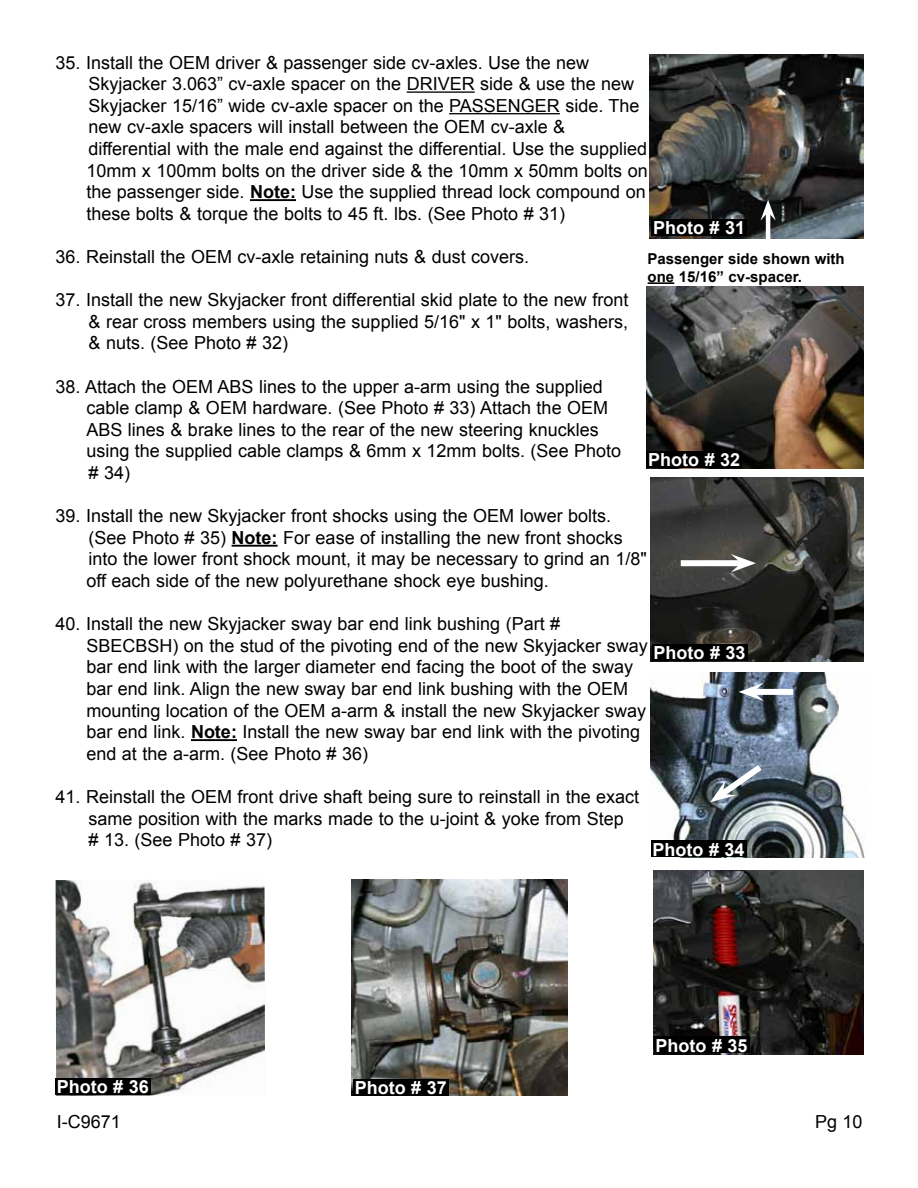
<style>
.page{position:relative;width:918px;height:1188px;background:#fff}
.page>*{position:absolute;margin:0;border:0;box-sizing:border-box;transform-origin:0 0}
.t1{font:18px/21.6px "Arial";color:#000}
.t2{font:700 18px "Arial";color:#fff}
.t3{font:700 15px/18px "Arial";color:#000}
.s1{font-weight:700}
</style>
<div class="page">
<hr style="left:407px;top:91px;width:68px;height:2px;background:#000">
<hr style="left:449px;top:113px;width:111px;height:1px;background:#000">
<hr style="left:250px;top:199px;width:46px;height:2px;background:#000">
<hr style="left:232px;top:545px;width:46px;height:2px;background:#000">
<hr style="left:191px;top:739px;width:46px;height:2px;background:#000">
<img style="left:649px;top:54px;width:214px;height:184px">
<div style="left:652px;top:220px;width:95px;height:16px;background:#000"></div>
<img style="left:650px;top:478px;width:214px;height:184px">
<div style="left:652px;top:644px;width:95px;height:17px;background:#000"></div>
<img style="left:654px;top:870px;width:210px;height:184px">
<div style="left:654px;top:1037px;width:95px;height:16px;background:#000"></div>
<div style="left:681px;top:560px;width:60px;height:6px;background:#fff"></div>
<svg style="left:731px;top:554px;width:25px;height:18px"></svg>
<hr style="left:648px;top:282px;width:26px;height:2px;background:#000">
<hr style="left:766px;top:212px;width:4px;height:30px;background:#fff">
<svg style="left:761px;top:200px;width:15px;height:21px"></svg>
<img style="left:56px;top:880px;width:209px;height:216px">
<div style="left:55px;top:1079px;width:95px;height:16px;background:#000"></div>
<img style="left:351px;top:880px;width:217px;height:216px">
<div style="left:353px;top:1079px;width:95px;height:16px;background:#000"></div>
<img style="left:647px;top:286px;width:217px;height:183px">
<div style="left:647px;top:452px;width:95px;height:16px;background:#000"></div>
<img style="left:650px;top:673px;width:215px;height:184px">
<div style="left:651px;top:841px;width:95px;height:16px;background:#000"></div>
<div style="left:753px;top:689px;width:40px;height:6px;background:#fff"></div>
<svg style="left:739px;top:683px;width:25px;height:18px"></svg>
<svg style="left:710px;top:759px;width:58px;height:43px;background:#687481"></svg>
<p class="t1" style="left:86px;top:52px;width:563px;text-indent:-31px">35. Install the OEM driver &amp; passenger side cv-axles. Use the new Skyjacker 3.063” cv-axle spacer on the DRIVER side &amp; use the new Skyjacker 15/16” wide cv-axle spacer on the PASSENGER side. The new cv-axle spacers will install between the OEM cv-axle &amp; differential with the male end against the differential. Use the supplied 10mm x 100mm bolts on the driver side &amp; the 10mm x 50mm bolts on the passenger side. <span class="s1">Note:</span> Use the supplied thread lock compound on these bolts &amp; torque the bolts to 45 ft. lbs. (See Photo # 31)</p>
<p class="t1" style="left:56px;top:246px;width:475px">36. Reinstall the OEM cv-axle retaining nuts &amp; dust covers.</p>
<p class="t1" style="left:89px;top:289px;width:541px;text-align:justify;text-indent:-33px">37. Install the new Skyjacker front differential skid plate to the new front &amp; rear cross members using the supplied 5/16" x 1" bolts, washers, &amp; nuts. (See Photo # 32)</p>
<p class="t1" style="left:86px;top:376px;width:536px;text-indent:-31px">38. Attach the OEM ABS lines to the upper a-arm using the supplied cable clamp &amp; OEM hardware. (See Photo # 33) Attach the OEM ABS lines &amp; brake lines to the rear of the new steering knuckles using the supplied cable clamps &amp; 6mm x 12mm bolts. (See Photo # 34)</p>
<p class="t1" style="left:86px;top:505px;width:562px;text-indent:-31px">39. Install the new Skyjacker front shocks using the OEM lower bolts. (See Photo # 35) <span class="s1">Note:</span> For ease of installing the new front shocks into the lower front shock mount, it may be necessary to grind an 1/8" off each side of the new polyurethane shock eye bushing.</p>
<p class="t1" style="left:86px;top:613px;width:563px;text-indent:-31px">40. Install the new Skyjacker sway bar end link bushing (Part # SBECBSH) on the stud of the pivoting end of the new Skyjacker sway bar end link with the larger diameter end facing the boot of the sway bar end link. Align the new sway bar end link bushing with the OEM mounting location of the OEM a-arm &amp; install the new Skyjacker sway bar end link. <span class="s1">Note:</span> Install the new sway bar end link with the pivoting end at the a-arm. (See Photo # 36)</p>
<p class="t1" style="left:89px;top:786px;width:552px;text-indent:-33px">41. Reinstall the OEM front drive shaft being sure to reinstall in the exact same position with the marks made to the u-joint &amp; yoke from Step<br># 13. (See Photo # 37)</p>
<p class="t2" style="left:653px;top:216px;width:94px">Photo # 31</p>
<p class="t3" style="left:648px;top:250px;width:199px">Passenger side shown with one 15/16” cv-spacer.</p>
<p class="t2" style="left:648px;top:448px;width:94px">Photo # 32</p>
<p class="t2" style="left:654px;top:641px;width:94px">Photo # 33</p>
<p class="t2" style="left:653px;top:837px;width:94px">Photo # 34</p>
<p class="t2" style="left:57px;top:1075px;width:94px">Photo # 36</p>
<p class="t2" style="left:355px;top:1076px;width:94px">Photo # 37</p>
<p class="t2" style="left:656px;top:1033px;width:94px">Photo # 35</p>
<p class="t1" style="left:57px;top:1111px;width:66px">I-C9671</p>
<p class="t1" style="left:815px;top:1111px;width:49px">Pg 10</p>
</div>
